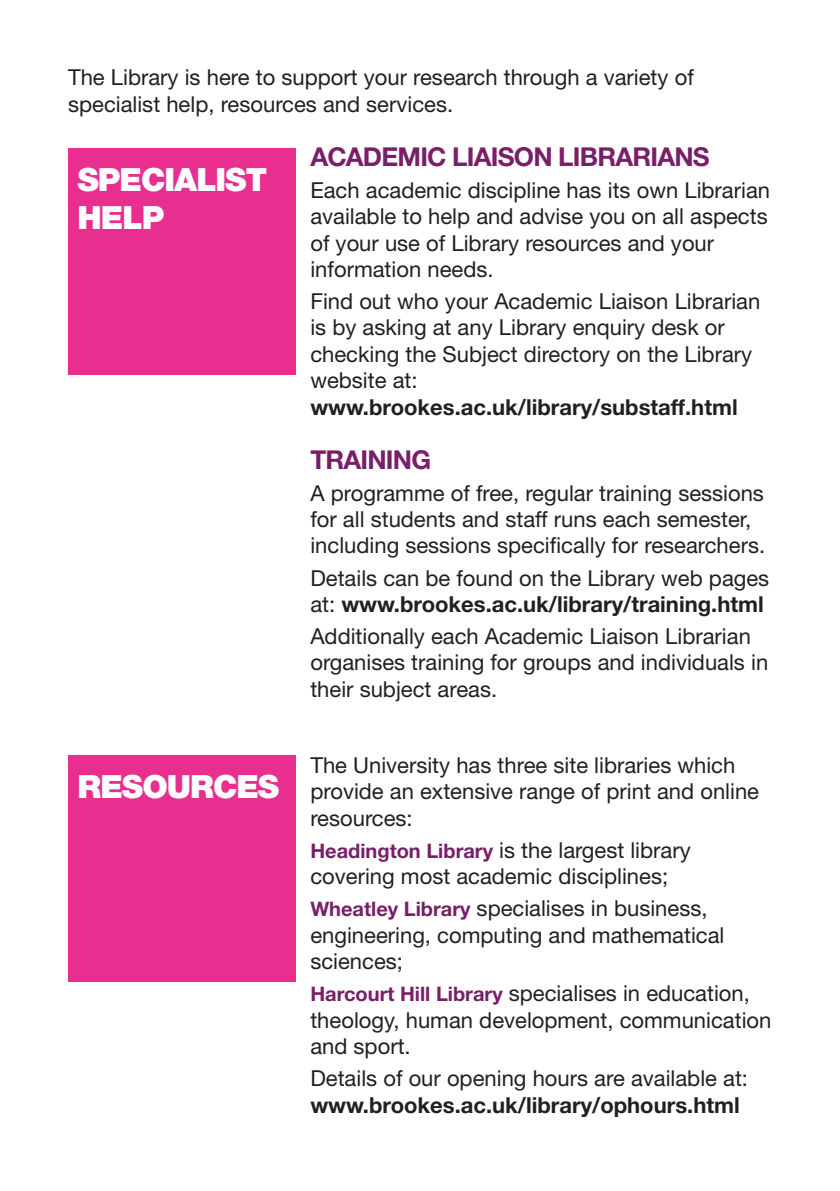
<style>
.page{position:relative;width:840px;height:1191px;background:#fff}
.page>*{position:absolute;margin:0;border:0;box-sizing:border-box;transform-origin:0 0}
.headv1{font:900 32px/38.4px "Helvetica Neue";letter-spacing:-.03em;color:#fff}
.headv2{font:700 26px "Helvetica Neue";letter-spacing:-.03em;color:#781f67}
.Textv1{font:22px/26.4px "Helvetica Neue";color:#231f20}
.s1{font-weight:700}
.s2{font-weight:700;font-size:20px;color:#781f67}
</style>
<div class="page">
<div style="left:68px;top:148px;width:227px;height:227px;background:#e82e8f"></div>
<div style="left:68px;top:755px;width:227px;height:227px;background:#e82e8f"></div>
<p class="Textv1" style="left:68px;top:64px;width:627px">The Library is here to support your research through a variety of specialist help, resources and services.</p>
<p class="headv2" style="left:310px;top:140px;width:400px">ACADEMIC LIAISON LIBRARIANS</p>
<p class="Textv1" style="left:310px;top:176px;width:461px">Each academic discipline has its own Librarian available to help and advise you on all aspects of your use of Library resources and your information needs.</p>
<p class="Textv1" style="left:310px;top:288px;width:451px">Find out who your Academic Liaison Librarian is by asking at any Library enquiry desk or checking the Subject directory on the Library website at: <span class="s1">www.brookes.ac.uk/library/substaff.html</span></p>
<p class="headv2" style="left:310px;top:443px;width:122px">TRAINING</p>
<p class="Textv1" style="left:310px;top:479px;width:456px">A programme of free, regular training sessions for all students and staff runs each semester, including sessions specifically for researchers.</p>
<p class="Textv1" style="left:310px;top:564px;width:460px">Details can be found on the Library web pages at: <span class="s1">www.brookes.ac.uk/library/training.html</span></p>
<p class="Textv1" style="left:310px;top:623px;width:459px">Additionally each Academic Liaison Librarian organises training for groups and individuals in their subject areas.</p>
<p class="headv1" style="left:77px;top:160px;width:191px">SPECIALIST<br>HELP</p>
<p class="headv1" style="left:77px;top:767px;width:203px">RESOURCES</p>
<p class="Textv1" style="left:310px;top:751px;width:450px">The University has three site libraries which provide an extensive range of print and online resources:</p>
<p class="Textv1" style="left:310px;top:836px;width:381px"><span class="s2">Headington Library</span> is the largest library covering most academic disciplines;</p>
<p class="Textv1" style="left:310px;top:895px;width:415px"><span class="s2">Wheatley Library</span> specialises in business, engineering, computing and mathematical sciences;</p>
<p class="Textv1" style="left:310px;top:980px;width:462px"><span class="s2">Harcourt Hill Library</span> specialises in education, theology, human development, communication and sport.</p>
<p class="Textv1" style="left:310px;top:1065px;width:439px">Details of our opening hours are available at: <span class="s1">www.brookes.ac.uk/library/ophours.html</span></p>
</div>
